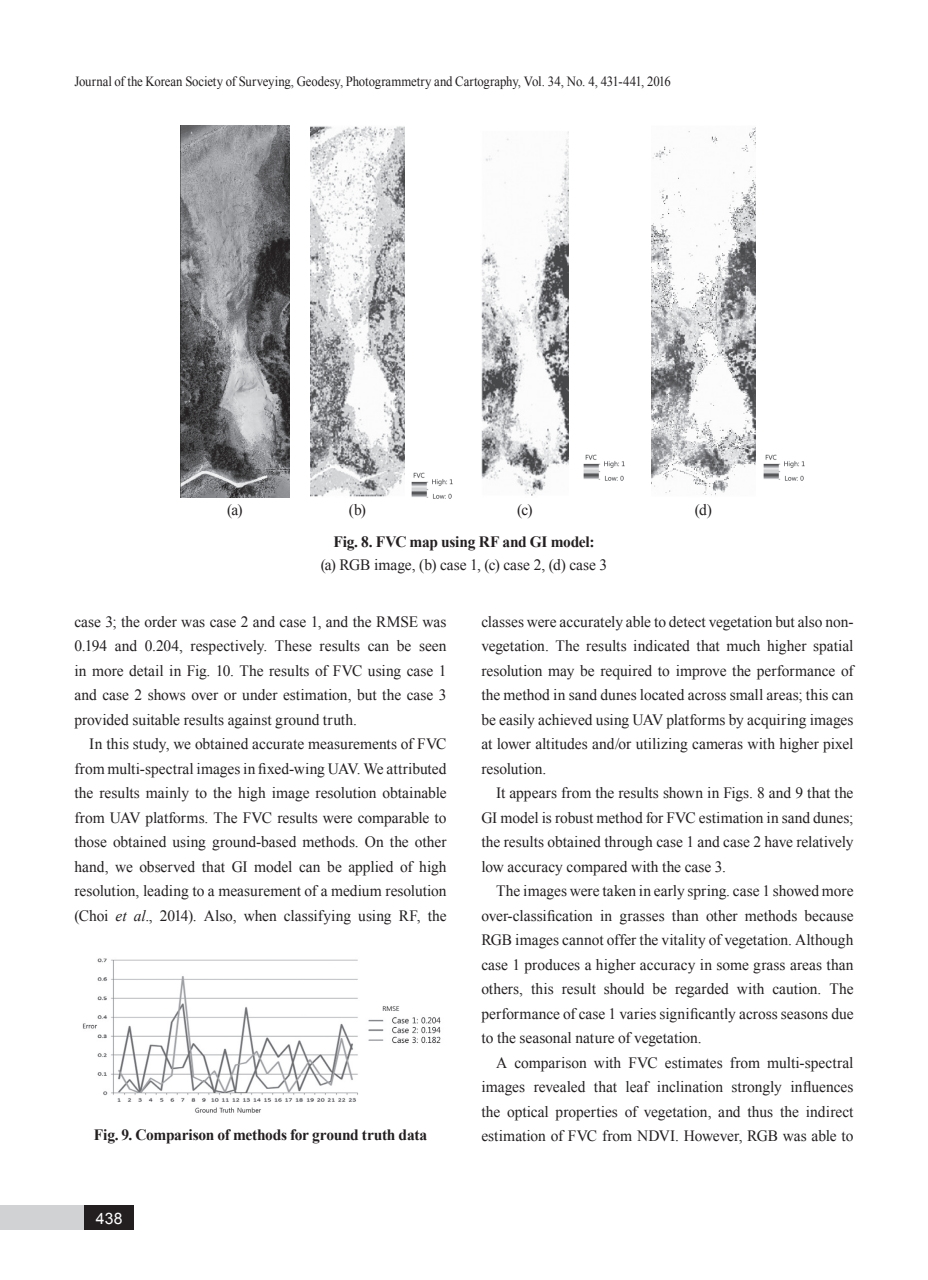
<style>
.page{position:relative;width:928px;height:1280px;background:#fff}
.page>*{position:absolute;margin:0;border:0;box-sizing:border-box;transform-origin:0 0}
.t1{font:15.75px/24.5px "Times New Roman";color:#231f20;text-align:justify}
.t2{font:700 15.75px "Times New Roman";letter-spacing:-.015em;color:#231f20}
.t3{font:15.75px "Arial";color:#fff}
.t4{font:14px "Times New Roman";letter-spacing:-.01em;color:#231f20;scale:.91 1}
.s1{font-style:italic}
</style>
<div class="page">
<div style="left:0;top:1205px;width:134px;height:25px;background:#d1d2d4"></div>
<div style="left:84px;top:1205px;width:50px;height:25px;background:#231f20"></div>
<img style="left:180px;top:125px;width:109px;height:372px">
<img style="left:310px;top:126px;width:94px;height:371px">
<img style="left:411px;top:472px;width:42px;height:27px">
<img style="left:481px;top:131px;width:88px;height:365px">
<img style="left:583px;top:454px;width:42px;height:27px">
<img style="left:651px;top:128px;width:104px;height:368px">
<img style="left:763px;top:454px;width:42px;height:27px">
<img style="left:82px;top:958px;width:359px;height:155px">
<p class="t4" style="left:74px;top:72px;width:657px">Journal of the Korean Society of Surveying, Geodesy, Photogrammetry and Cartography, Vol. 34, No. 4, 431-441, 2016</p>
<p class="t1" style="left:227px;top:497px;width:17px">(a)</p>
<p class="t1" style="left:349px;top:497px;width:19px">(b)</p>
<p class="t1" style="left:517px;top:497px;width:17px">(c)</p>
<p class="t1" style="left:695px;top:497px;width:18px">(d)</p>
<p class="t2" style="left:333px;top:531px;width:262px">Fig. 8. FVC map using RF and GI model:</p>
<p class="t1" style="left:321px;top:552px;width:288px">(a) RGB image, (b) case 1, (c) case 2, (d) case 3</p>
<p class="t1" style="left:74px;top:609px;width:374px">case 3; the order was case 2 and case 1, and the RMSE was 0.194 and 0.204, respectively. These results can be seen in more detail in Fig. 10. The results of FVC using case 1 and case 2 shows over or under estimation, but the case 3 provided suitable results against ground truth.</p>
<p class="t1" style="left:74px;top:731px;width:374px;text-indent:15px">In this study, we obtained accurate measurements of FVC from multi-spectral images in fixed-wing UAV. We attributed the results mainly to the high image resolution obtainable from UAV platforms. The FVC results were comparable to those obtained using ground-based methods. On the other hand, we observed that GI model can be applied of high resolution, leading to a measurement of a medium resolution (Choi <span class="s1">et al</span>., 2014). Also, when classifying using RF, the</p>
<p class="t2" style="left:94px;top:1124px;width:335px">Fig. 9. Comparison of methods for ground truth data</p>
<p class="t3" style="left:96px;top:1208px;width:28px">438</p>
<p class="t1" style="left:481px;top:609px;width:374px">classes were accurately able to detect vegetation but also non&shy;vegetation. The results indicated that much higher spatial resolution may be required to improve the performance of the method in sand dunes located across small areas; this can be easily achieved using UAV platforms by acquiring images at lower altitudes and/or utilizing cameras with higher pixel resolution.</p>
<p class="t1" style="left:481px;top:780px;width:374px;text-indent:15px">It appears from the results shown in Figs. 8 and 9 that the GI model is robust method for FVC estimation in sand dunes; the results obtained through case 1 and case 2 have relatively low accuracy compared with the case 3.</p>
<p class="t1" style="left:481px;top:878px;width:374px;text-indent:15px">The images were taken in early spring. case 1 showed more over-classification in grasses than other methods because RGB images cannot offer the vitality of vegetation. Although case 1 produces a higher accuracy in some grass areas than others, this result should be regarded with caution. The performance of case 1 varies significantly across seasons due to the seasonal nature of vegetation.</p>
<p class="t1" style="left:481px;top:1050px;width:374px;text-indent:15px">A comparison with FVC estimates from multi-spectral images revealed that leaf inclination strongly influences the optical properties of vegetation, and thus the indirect estimation of FVC from NDVI. However, RGB was able to</p>
</div>
